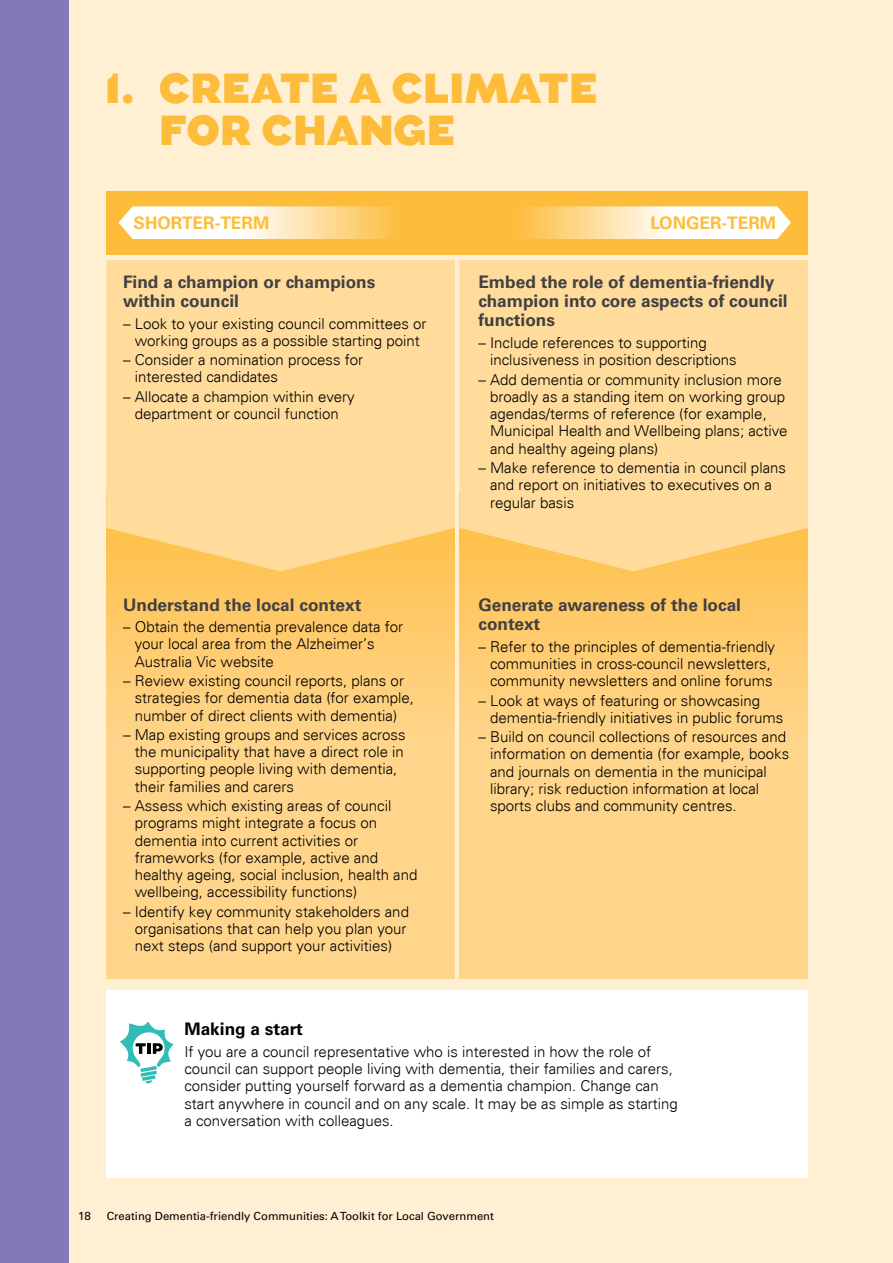
<style>
.page{position:relative;width:893px;height:1263px;background:#ffefd3}
.page>*{position:absolute;margin:0;border:0;box-sizing:border-box;transform-origin:0 0}
.t1{font:900 42px/42px "Augustus";letter-spacing:-.005em;color:#fdbd3b}
.t2{font:700 17.25px/19.5px "Univers LT Std";color:#414042}
.t3{font:700 17.25px "Univers LT Std";color:#fdbd3b}
.t4{font:700 17.25px "Univers LT Std";color:#000}
.t5{font:300 15px/17.2px "Univers";color:#000}
.t6{font:11.7px "Univers LT Std";color:#000}
.t7{font:11.25px "Univers LT Std";color:#000}
</style>
<div class="page">
<div style="left:106px;top:991px;width:702px;height:187px;background:#fff"></div>
<div style="left:106px;top:191px;width:702px;height:64px;background:#fdbd3b"></div>
<svg style="left:106px;top:571px;width:349px;height:407px;background:#fed180"></svg>
<svg style="left:459px;top:571px;width:349px;height:407px;background:#fed180"></svg>
<svg style="left:118px;top:206px;width:276px;height:33px;background:#feebc4"></svg>
<svg style="left:523px;top:206px;width:268px;height:33px;background:#feebc4"></svg>
<svg style="left:106px;top:260px;width:349px;height:311px;background:#fed996"></svg>
<svg style="left:459px;top:260px;width:349px;height:311px;background:#fed996"></svg>
<div style="left:0;top:0;width:68px;height:1263px;background:#8379b8"></div>
<svg style="left:120px;top:1021px;width:54px;height:62px"></svg>
<h1 class="t1" style="left:159px;top:67px;width:441px;text-indent:-54px">1. CREATE A CLIMATE<br>FOR CHANGE</h1>
<p class="t3" style="left:134px;top:213px;width:137px">SHORTER-TERM</p>
<p class="t3" style="left:650px;top:213px;width:127px">LONGER-TERM</p>
<p class="t2" style="left:123px;top:272px;width:254px">Find a champion or champions within council</p>
<p class="t5" style="left:123px;top:315px;width:305px;text-align:center">– Look to your existing council committees or working groups as a possible starting point</p>
<p class="t5" style="left:135px;top:351px;width:230px;text-indent:-12px">– Consider a nomination process for interested candidates</p>
<p class="t5" style="left:123px;top:388px;width:233px;text-align:center">– Allocate a champion within every department or council function</p>
<p class="t2" style="left:123px;top:595px;width:240px">Understand the local context</p>
<p class="t5" style="left:135px;top:618px;width:270px;text-indent:-12px">– Obtain the dementia prevalence data for your local area from the Alzheimer’s<br>Australia Vic website</p>
<p class="t5" style="left:135px;top:672px;width:281px;text-indent:-12px">– Review existing council reports, plans or strategies for dementia data (for example, number of direct clients with dementia)</p>
<p class="t5" style="left:135px;top:726px;width:272px;text-indent:-12px">– Map existing groups and services across the municipality that have a direct role in supporting people living with dementia, their families and carers</p>
<p class="t5" style="left:135px;top:797px;width:284px;text-indent:-12px">– Assess which existing areas of council programs might integrate a focus on dementia into current activities or frameworks (for example, active and healthy ageing, social inclusion, health and wellbeing, accessibility functions)</p>
<p class="t5" style="left:135px;top:903px;width:276px;text-indent:-12px">– Identify key community stakeholders and organisations that can help you plan your next steps (and support your activities)</p>
<p class="t2" style="left:478px;top:272px;width:311px">Embed the role of dementia-friendly champion into core aspects of council functions</p>
<p class="t5" style="left:490px;top:334px;width:248px;text-indent:-12px">– Include references to supporting inclusiveness in position descriptions</p>
<p class="t5" style="left:490px;top:371px;width:299px;text-indent:-12px">– Add dementia or community inclusion more broadly as a standing item on working group agendas/terms of reference (for example, Municipal Health and Wellbeing plans; active and healthy ageing plans)</p>
<p class="t5" style="left:490px;top:459px;width:297px;text-indent:-12px">– Make reference to dementia in council plans and report on initiatives to executives on a regular basis</p>
<p class="t2" style="left:478px;top:595px;width:264px">Generate awareness of the local context</p>
<p class="t5" style="left:490px;top:638px;width:287px;text-indent:-12px">– Refer to the principles of dementia-friendly communities in cross-council newsletters, community newsletters and online forums</p>
<p class="t5" style="left:490px;top:692px;width:295px;text-indent:-12px">– Look at ways of featuring or showcasing dementia-friendly initiatives in public forums</p>
<p class="t5" style="left:490px;top:728px;width:301px;text-indent:-12px">– Build on council collections of resources and information on dementia (for example, books and journals on dementia in the municipal library; risk reduction information at local sports clubs and community centres.</p>
<p class="t4" style="left:184px;top:1019px;width:120px">Making a start</p>
<p class="t5" style="left:184px;top:1043px;width:495px">If you are a council representative who is interested in how the role of council can support people living with dementia, their families and carers, consider putting yourself forward as a dementia champion. Change can start anywhere in council and on any scale. It may be as simple as starting a conversation with colleagues.</p>
<p class="t6" style="left:78px;top:1209px;width:14px">18</p>
<p class="t7" style="left:107px;top:1210px;width:389px">Creating Dementia-friendly Communities: A Toolkit for Local Government</p>
</div>
